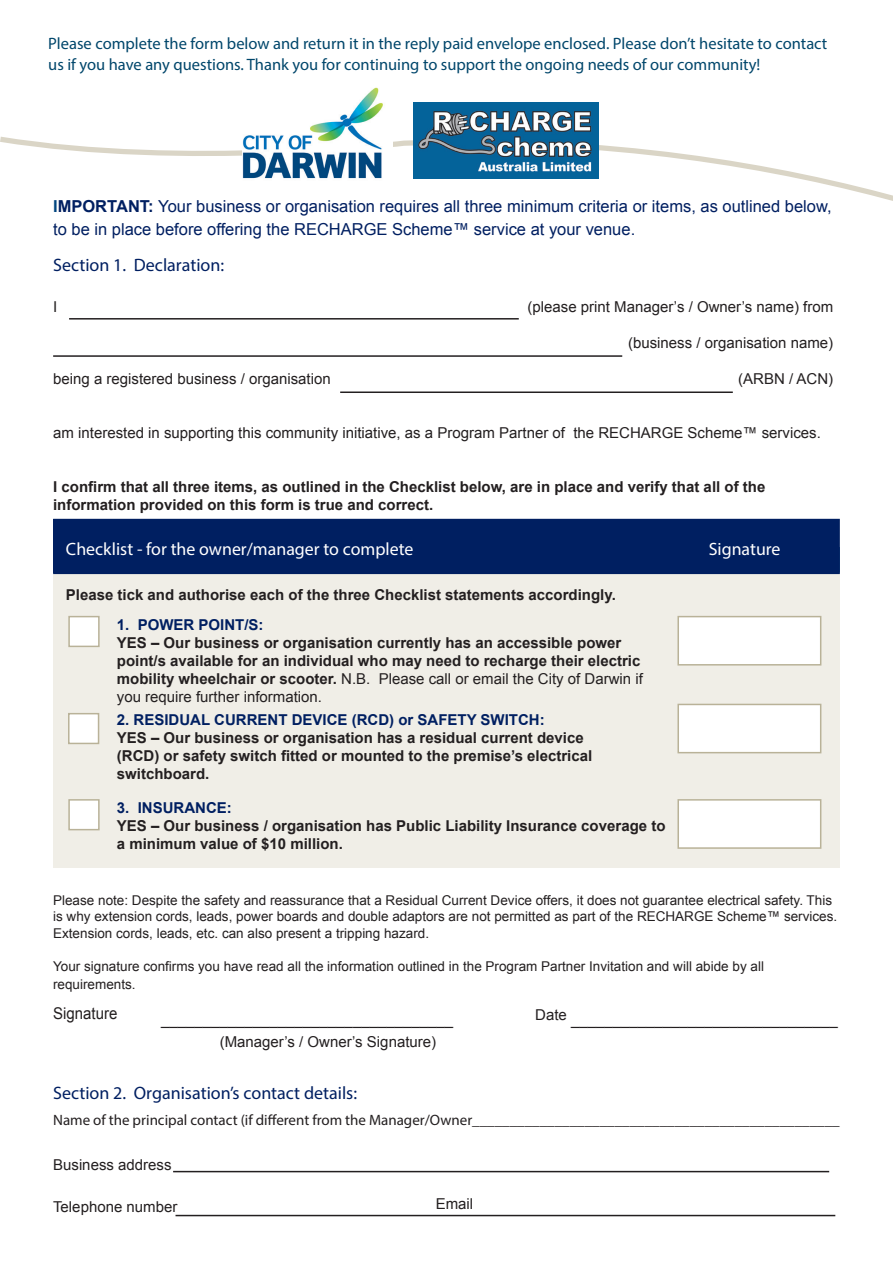
<style>
.page{position:relative;width:893px;height:1263px;background:#fff}
.page>*{position:absolute;margin:0;border:0;box-sizing:border-box;transform-origin:0 0}
.t1{font:18px "Myriad Pro";color:#001f61}
.t2{font:17.85px "Myriad Pro";color:#fff}
.t3{font:16.5px/21px "Myriad Pro";color:#00466b}
.t4{font:16.5px/22.5px "Arial";color:#001f61}
.t5{font:16.2px "Arial";color:#231f20;scale:.93 1}
.t6{font:700 15px/18px "Arial";color:#231f20}
.t7{font:15px "Arial";color:#231f20}
.t8{font:15px "Myriad Pro";color:#231f20}
.t9{font:700 15px "Arial";color:#001f61}
.t10{font:13.5px/16.5px "Arial";color:#231f20}
.s1{font-weight:700;color:#01457f}
.s2{font-weight:700}
.s3{font-weight:400}
</style>
<div class="page">
<div style="left:53px;top:519px;width:787px;height:349px;background:#f0eee7"></div>
<div style="left:677px;top:616px;width:144px;height:49px;background:#fff;border:2px solid #b9b298"></div>
<div style="left:677px;top:704px;width:144px;height:49px;background:#fff;border:2px solid #b9b298"></div>
<div style="left:677px;top:799px;width:144px;height:50px;background:#fff;border:2px solid #b9b298"></div>
<div style="left:68px;top:616px;width:32px;height:31px;background:#fff;border:2px solid #b9b298"></div>
<div style="left:68px;top:713px;width:31px;height:31px;background:#fff;border:2px solid #b9b298"></div>
<div style="left:68px;top:799px;width:32px;height:31px;background:#fff;border:2px solid #b9b298"></div>
<hr style="left:69px;top:318px;width:450px;height:2px;background:#231f20">
<hr style="left:53px;top:355px;width:569px;height:2px;background:#231f20">
<hr style="left:340px;top:391px;width:393px;height:2px;background:#231f20">
<hr style="left:173px;top:1171px;width:656px;height:1px;background:#231f20">
<hr style="left:176px;top:1215px;width:659px;height:1px;background:#231f20">
<div style="left:54px;top:519px;width:785px;height:54px;background:#001f61"></div>
<div style="left:53px;top:519px;width:787px;height:55px;border:1px solid #001f61"></div>
<svg style="left:0;top:133px;width:893px;height:68px"></svg>
<img style="left:414px;top:103px;width:185px;height:76px">
<img style="left:242px;top:87px;width:151px;height:101px">
<p class="t3" style="left:48px;top:33px;width:781px">Please complete the form below and return it in the reply paid envelope enclosed. Please don’t hesitate to contact us if you have any questions. Thank you for continuing to support the ongoing needs of our community!</p>
<p class="t4" style="left:53px;top:195px;width:780px"><span class="s1">I</span><span class="s2">MPORTANT:</span> Your business or organisation requires all three minimum criteria or items, as outlined below, to be in place before offering the RECHARGE Scheme™ service at your venue.</p>
<p class="t1" style="left:53px;top:253px;width:172px">Section 1. Declaration:</p>
<p class="t7" style="left:53px;top:297px;width:6px">I</p>
<p class="t7" style="left:527px;top:297px;width:307px">(please print Manager’s / Owner’s name) from</p>
<p class="t7" style="left:628px;top:333px;width:207px">(business / organisation name)</p>
<p class="t7" style="left:53px;top:369px;width:279px">being a registered business / organisation</p>
<p class="t7" style="left:738px;top:369px;width:97px">(ARBN / ACN)</p>
<p class="t7" style="left:53px;top:423px;width:769px">am interested in supporting this community initiative, as a Program Partner of the RECHARGE Scheme™ services.</p>
<p class="t6" style="left:53px;top:478px;width:714px">I confirm that all three items, as outlined in the Checklist below, are in place and verify that all of the information provided on this form is true and correct.</p>
<p class="t2" style="left:66px;top:538px;width:349px">Checklist - for the owner/manager to complete</p>
<p class="t2" style="left:709px;top:538px;width:73px">Signature</p>
<p class="t6" style="left:66px;top:586px;width:551px">Please tick and authorise each of the three Checklist statements accordingly.</p>
<p class="t9" style="left:117px;top:615px;width:148px">1. POWER POINT/S:</p>
<p class="t6" style="left:117px;top:634px;width:527px">YES – Our business or organisation currently has an accessible power point/s available for an individual who may need to recharge their electric mobility wheelchair or scooter. <span class="s3">N.B. Please call or email the City of Darwin if you require further information.</span></p>
<p class="t9" style="left:117px;top:709px;width:429px">2. RESIDUAL CURRENT DEVICE (RCD) or SAFETY SWITCH:</p>
<p class="t6" style="left:117px;top:729px;width:477px">YES – Our business or organisation has a residual current device (RCD) or safety switch fitted or mounted to the premise’s electrical switchboard.</p>
<p class="t9" style="left:117px;top:798px;width:117px">3. INSURANCE:</p>
<p class="t6" style="left:117px;top:817px;width:550px">YES – Our business / organisation has Public Liability Insurance coverage to a minimum value of $10 million.</p>
<p class="t10" style="left:53px;top:892px;width:786px">Please note: Despite the safety and reassurance that a Residual Current Device offers, it does not guarantee electrical safety. This is why extension cords, leads, power boards and double adaptors are not permitted as part of the RECHARGE Scheme™ services.<br>Extension cords, leads, etc. can also present a tripping hazard.</p>
<p class="t10" style="left:53px;top:958px;width:712px">Your signature confirms you have read all the information outlined in the Program Partner Invitation and will abide by all</p>
<p class="t10" style="left:53px;top:976px;width:84px">requirements.</p>
<p class="t5" style="left:53px;top:1002px;width:71px">Signature</p>
<p class="t7" style="left:161px;top:1009px;width:293px">___________________________________</p>
<p class="t7" style="left:535px;top:1009px;width:304px">Date ________________________________</p>
<p class="t7" style="left:220px;top:1032px;width:218px">(Manager’s / Owner’s Signature)</p>
<p class="t1" style="left:53px;top:1082px;width:305px">Section 2. Organisation’s contact details:</p>
<p class="t8" style="left:53px;top:1111px;width:788px">Name of the principal contact (if different from the Manager/Owner_________________________________________________</p>
<p class="t7" style="left:53px;top:1155px;width:120px">Business address</p>
<p class="t7" style="left:53px;top:1197px;width:126px">Telephone number</p>
<p class="t7" style="left:436px;top:1194px;width:39px">Email</p>
</div>
